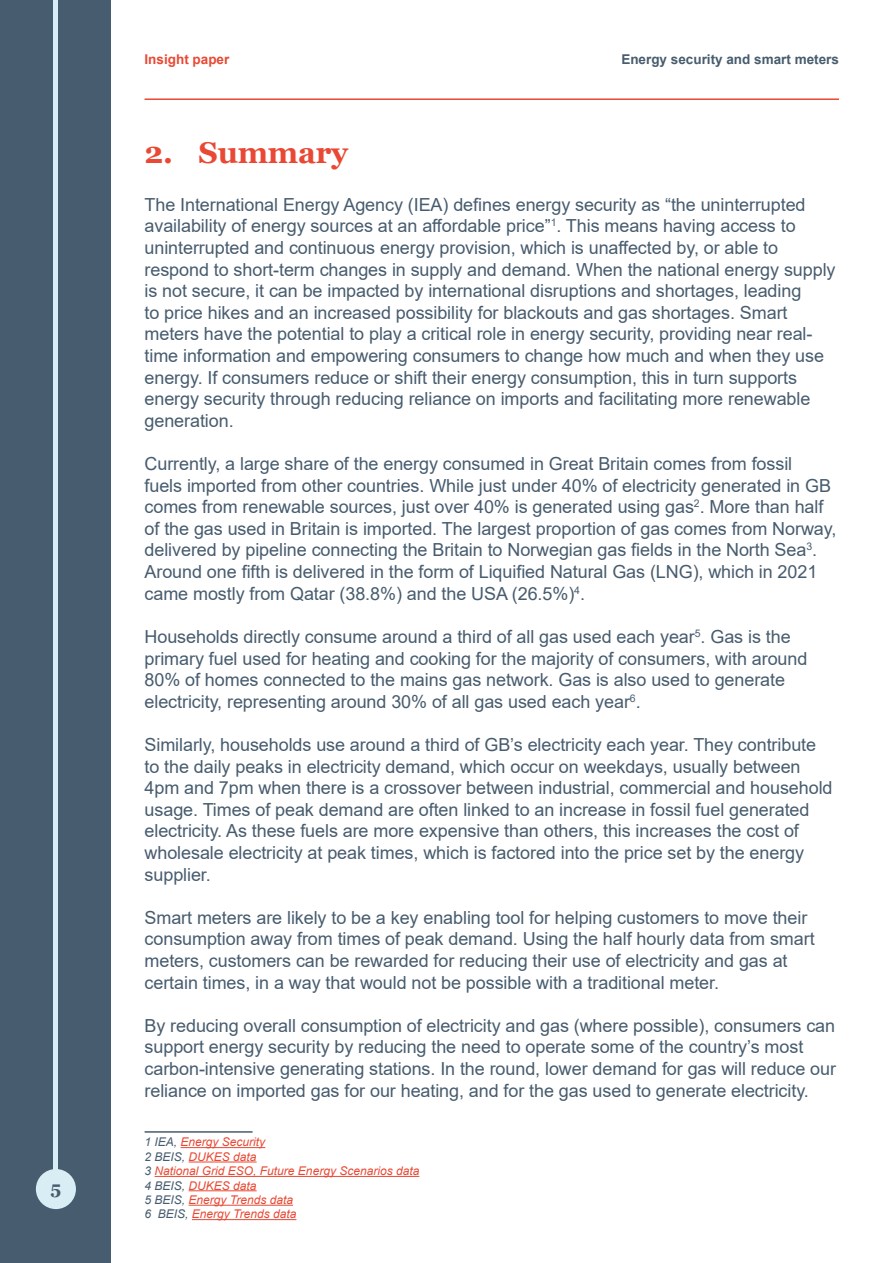
<style>
.page{position:relative;width:893px;height:1263px;background:#fff}
.page>*{position:absolute;margin:0;border:0;box-sizing:border-box;transform-origin:0 0}
.t1{font:700 30px "Georgia";letter-spacing:-.01em;color:#e94934}
.t2{font:18px/21.6px "Arial";letter-spacing:-.005em;color:#475c6e}
.t3{font:700 18px "Georgia";color:#485c6d}
.t4{font:700 13.5px "Arial";color:#485c6d}
.t5{font:700 13.5px "Arial";color:#e94934}
.t6{font:italic 12px/14.4px "Arial";color:#e94934}
.s1{color:#475c6e}
</style>
<div class="page">
<div style="left:0;top:0;width:111px;height:1263px;background:#475c6e"></div>
<hr style="left:54px;top:0;width:4px;height:1206px;background:#d9edf5">
<div style="left:36px;top:1169px;width:40px;height:40px;background:#d9edf5;border-radius:50%"></div>
<hr style="left:145px;top:98px;width:694px;height:2px;background:#e94934">
<hr style="left:145px;top:1131px;width:108px;height:2px;background:#475c6e">
<hr style="left:181px;top:1147px;width:84px;height:1px;background:#e94934">
<hr style="left:189px;top:1161px;width:68px;height:1px;background:#e94934">
<hr style="left:155px;top:1176px;width:264px;height:1px;background:#e94934">
<hr style="left:189px;top:1190px;width:68px;height:1px;background:#e94934">
<hr style="left:189px;top:1205px;width:104px;height:1px;background:#e94934">
<hr style="left:192px;top:1219px;width:104px;height:1px;background:#e94934">
<p class="t3" style="left:51px;top:1176px;width:12px">5</p>
<p class="t5" style="left:145px;top:50px;width:86px">Insight paper</p>
<p class="t4" style="left:621px;top:50px;width:219px">Energy security and smart meters</p>
<h1 class="t1" style="left:145px;top:133px;width:205px">2. Summary</h1>
<p class="t2" style="left:145px;top:194px;width:692px">The International Energy Agency (IEA) defines energy security as “the uninterrupted availability of energy sources at an affordable price”<sup>1</sup>. This means having access to uninterrupted and continuous energy provision, which is unaffected by, or able to respond to short-term changes in supply and demand. When the national energy supply is not secure, it can be impacted by international disruptions and shortages, leading<br>to price hikes and an increased possibility for blackouts and gas shortages. Smart meters have the potential to play a critical role in energy security, providing near real&shy;time information and empowering consumers to change how much and when they use energy. If consumers reduce or shift their energy consumption, this in turn supports energy security through reducing reliance on imports and facilitating more renewable generation.</p>
<p class="t2" style="left:145px;top:453px;width:693px">Currently, a large share of the energy consumed in Great Britain comes from fossil<br>fuels imported from other countries. While just under 40% of electricity generated in GB comes from renewable sources, just over 40% is generated using gas<sup>2</sup>. More than half of the gas used in Britain is imported. The largest proportion of gas comes from Norway, delivered by pipeline connecting the Britain to Norwegian gas fields in the North Sea<sup>3</sup>.<br>Around one fifth is delivered in the form of Liquified Natural Gas (LNG), which in 2021 came mostly from Qatar (38.8%) and the USA (26.5%)<sup>4</sup>.</p>
<p class="t2" style="left:145px;top:626px;width:664px">Households directly consume around a third of all gas used each year<sup>5</sup>. Gas is the primary fuel used for heating and cooking for the majority of consumers, with around 80% of homes connected to the mains gas network. Gas is also used to generate electricity, representing around 30% of all gas used each year<sup>6</sup>.</p>
<p class="t2" style="left:145px;top:734px;width:689px">Similarly, households use around a third of GB’s electricity each year. They contribute to the daily peaks in electricity demand, which occur on weekdays, usually between 4pm and 7pm when there is a crossover between industrial, commercial and household usage. Times of peak demand are often linked to an increase in fossil fuel generated electricity. As these fuels are more expensive than others, this increases the cost of wholesale electricity at peak times, which is factored into the price set by the energy supplier.</p>
<p class="t2" style="left:145px;top:906px;width:672px">Smart meters are likely to be a key enabling tool for helping customers to move their consumption away from times of peak demand. Using the half hourly data from smart meters, customers can be rewarded for reducing their use of electricity and gas at certain times, in a way that would not be possible with a traditional meter.</p>
<p class="t2" style="left:145px;top:1014px;width:693px">By reducing overall consumption of electricity and gas (where possible), consumers can support energy security by reducing the need to operate some of the country’s most carbon-intensive generating stations. In the round, lower demand for gas will reduce our reliance on imported gas for our heating, and for the gas used to generate electricity.</p>
<p class="t6" style="left:145px;top:1135px;width:276px"><span class="s1">1 IEA,</span> Energy Security<br><span class="s1">2 BEIS,</span> DUKES data<br><span class="s1">3</span> National Grid ESO, Future Energy Scenarios data<br><span class="s1">4 BEIS,</span> DUKES data<br><span class="s1">5 BEIS,</span> Energy Trends data<br><span class="s1">6 BEIS,</span> Energy Trends data</p>
</div>
